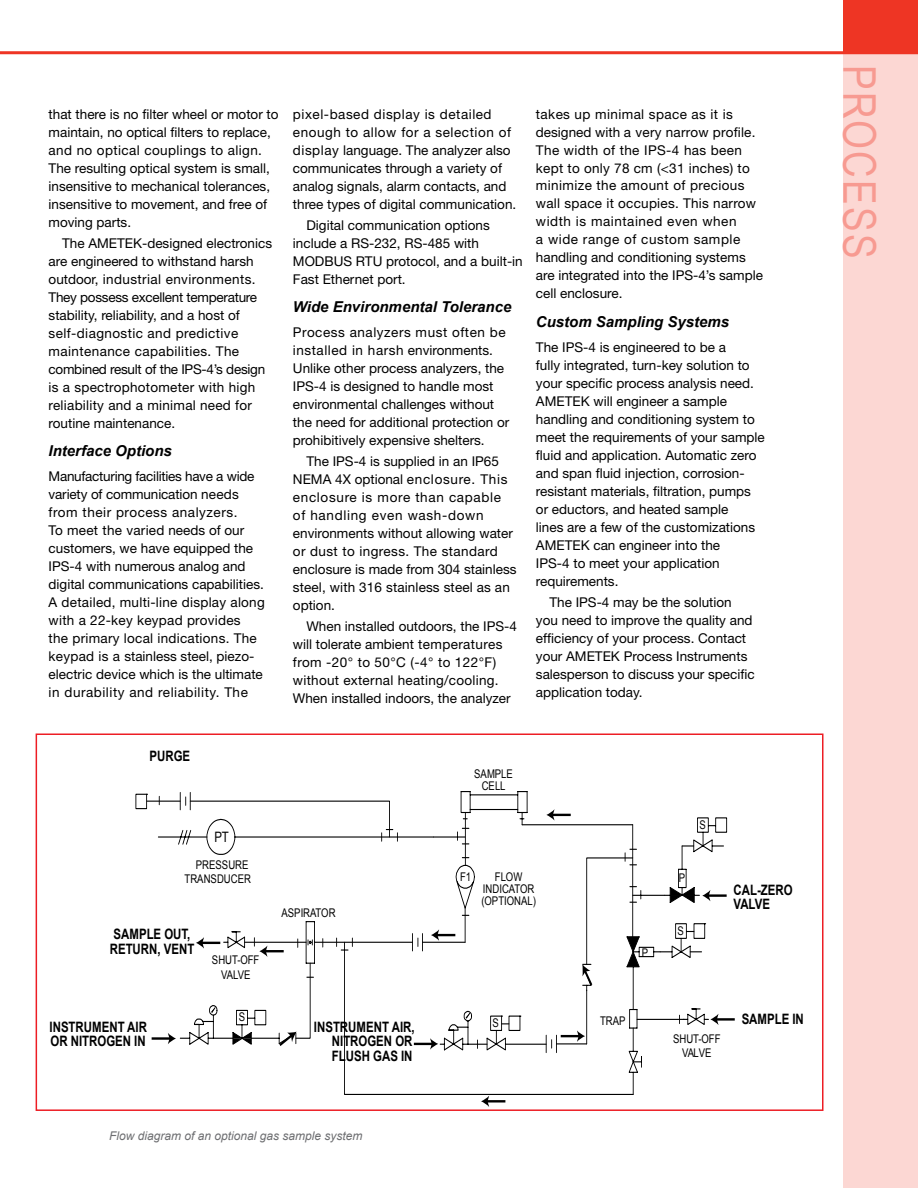
<style>
.page{position:relative;width:918px;height:1188px;background:#fff}
.page>*{position:absolute;margin:0;border:0;box-sizing:border-box;transform-origin:0 0}
.t1{font:45px "Arial Narrow";letter-spacing:.05em;color:#f79a91}
.t2{font:italic 700 15px "Arial";color:#000}
.t3{font:700 14.4px/14.4px "Arial";color:#000;scale:.8 1}
.t4{font:14.4px "Arial";color:#000;scale:.8 1}
.t5{font:13.5px/18px "Helvetica Neue";color:#000}
.t6{font:13.5px/18px "Helvetica Neue";letter-spacing:.02em;color:#000}
.t7{font:12px/14.4px "Arial";color:#000;text-align:center;scale:.8 1}
.t8{font:italic 12px "Arial";color:#6d6e71}
</style>
<div class="page">
<div style="left:844px;top:0;width:74px;height:1188px;background:#fcd7d3"></div>
<hr style="left:0;top:51px;width:918px;height:3px;background:#ee3524">
<div style="left:844px;top:0;width:74px;height:51px;background:#ee3524"></div>
<hr style="left:147px;top:801px;width:33px;height:1px;background:#000">
<svg style="left:135px;top:794px;width:12px;height:15px"></svg>
<hr style="left:152px;top:1037px;width:18px;height:3px;background:#000">
<svg style="left:158px;top:792px;width:577px;height:315px"></svg>
<div style="left:36px;top:734px;width:788px;height:377px;border:2px solid #ed1d24"></div>
<p class="t5" style="left:49px;top:105px;width:232px">that there is no filter wheel or motor to maintain, no optical filters to replace, and no optical couplings to align.<br>The resulting optical system is small, insensitive to mechanical tolerances, insensitive to movement, and free of moving parts.</p>
<p class="t5" style="left:49px;top:234px;width:225px;text-indent:14px">The AMETEK-designed electronics are engineered to withstand harsh outdoor, industrial environments.<br>They possess excellent temperature stability, reliability, and a host of self-diagnostic and predictive maintenance capabilities. The combined result of the IPS-4’s design is a spectrophotometer with high reliability and a minimal need for routine maintenance.</p>
<p class="t2" style="left:49px;top:441px;width:125px">Interface Options</p>
<p class="t5" style="left:49px;top:467px;width:218px">Manufacturing facilities have a wide variety of communication needs from their process analyzers.<br>To meet the varied needs of our customers, we have equipped the IPS-4 with numerous analog and digital communications capabilities.<br>A detailed, multi-line display along with a 22-key keypad provides<br>the primary local indications. The keypad is a stainless steel, piezo&shy;electric device which is the ultimate in durability and reliability. The</p>
<p class="t5" style="left:293px;top:105px;width:225px">pixel-based display is detailed enough to allow for a selection of display language. The analyzer also communicates through a variety of analog signals, alarm contacts, and three types of digital communication.</p>
<p class="t5" style="left:293px;top:216px;width:231px;text-indent:14px">Digital communication options include a RS-232, RS-485 with<br>MODBUS RTU protocol, and a built-in<br>Fast Ethernet port.</p>
<p class="t2" style="left:293px;top:297px;width:220px">Wide Environmental Tolerance</p>
<p class="t5" style="left:293px;top:323px;width:218px">Process analyzers must often be installed in harsh environments.<br>Unlike other process analyzers, the IPS-4 is designed to handle most environmental challenges without the need for additional protection or prohibitively expensive shelters.</p>
<p class="t5" style="left:293px;top:452px;width:225px;text-indent:14px">The IPS-4 is supplied in an IP65<br>NEMA 4X optional enclosure. This enclosure is more than capable of handling even wash-down environments without allowing water or dust to ingress. The standard enclosure is made from 304 stainless steel, with 316 stainless steel as an option.</p>
<p class="t5" style="left:293px;top:617px;width:226px;text-indent:14px">When installed outdoors, the IPS-4 will tolerate ambient temperatures from -20° to 50°C (-4° to 122°F) without external heating/cooling.<br>When installed indoors, the analyzer</p>
<p class="t6" style="left:536px;top:105px;width:229px">takes up minimal space as it is designed with a very narrow profile.<br>The width of the IPS-4 has been kept to only 78 cm (&lt;31 inches) to minimize the amount of precious wall space it occupies. This narrow width is maintained even when<br>a wide range of custom sample handling and conditioning systems are integrated into the IPS-4’s sample cell enclosure.</p>
<p class="t2" style="left:536px;top:312px;width:195px">Custom Sampling Systems</p>
<p class="t5" style="left:536px;top:338px;width:230px">The IPS-4 is engineered to be a<br>fully integrated, turn-key solution to your specific process analysis need.<br>AMETEK will engineer a sample handling and conditioning system to meet the requirements of your sample fluid and application. Automatic zero and span fluid injection, corrosion&shy;resistant materials, filtration, pumps or eductors, and heated sample<br>lines are a few of the customizations AMETEK can engineer into the<br>IPS-4 to meet your application requirements.</p>
<p class="t5" style="left:536px;top:593px;width:220px;text-indent:14px">The IPS-4 may be the solution you need to improve the quality and efficiency of your process. Contact your AMETEK Process Instruments salesperson to discuss your specific application today.</p>
<p class="t3" style="left:149px;top:749px;width:52px">PURGE</p>
<p class="t7" style="left:474px;top:768px;width:50px;line-height:12px">SAMPLE<br>CELL</p>
<p class="t7" style="left:699px;top:817px;width:9px">S</p>
<p class="t4" style="left:214px;top:828px;width:20px">PT</p>
<p class="t7" style="left:185px;top:857px;width:85px;text-align:right">PRESSURE<br>TRANSDUCER</p>
<p class="t3" style="left:110px;top:928px;width:107px">SAMPLE OUT,<br>RETURN, VENT</p>
<p class="t7" style="left:212px;top:953px;width:61px">SHUT-OFF<br>VALVE</p>
<p class="t7" style="left:281px;top:905px;width:69px">ASPIRATOR</p>
<p class="t7" style="left:239px;top:1010px;width:9px">S</p>
<p class="t3" style="left:50px;top:1020px;width:123px">INSTRUMENT AIR<br>OR NITROGEN IN</p>
<p class="t3" style="left:332px;top:1020px;width:105px;text-indent:-18px">INSTRUMENT AIR,<br>NITROGEN OR<br>FLUSH GAS IN</p>
<p class="t8" style="left:109px;top:1128px;width:255px">Flow diagram of an optional gas sample system</p>
<p class="t7" style="left:460px;top:870px;width:15px">F1</p>
<p class="t7" style="left:481px;top:871px;width:70px;line-height:12px">FLOW<br>INDICATOR (OPTIONAL)</p>
<p class="t7" style="left:642px;top:945px;width:9px">P</p>
<p class="t7" style="left:492px;top:1016px;width:9px">S</p>
<p class="t7" style="left:600px;top:1014px;width:33px">TRAP</p>
<p class="t7" style="left:679px;top:871px;width:9px">P</p>
<p class="t7" style="left:677px;top:924px;width:9px">S</p>
<p class="t3" style="left:734px;top:883px;width:75px">CAL-ZERO<br>VALVE</p>
<p class="t7" style="left:673px;top:1031px;width:61px">SHUT-OFF<br>VALVE</p>
<p class="t3" style="left:742px;top:1012px;width:79px">SAMPLE IN</p>
<h1 class="t1" style="left:892px;top:65px;width:195px;rotate:90deg">PROCESS</h1>
</div>
